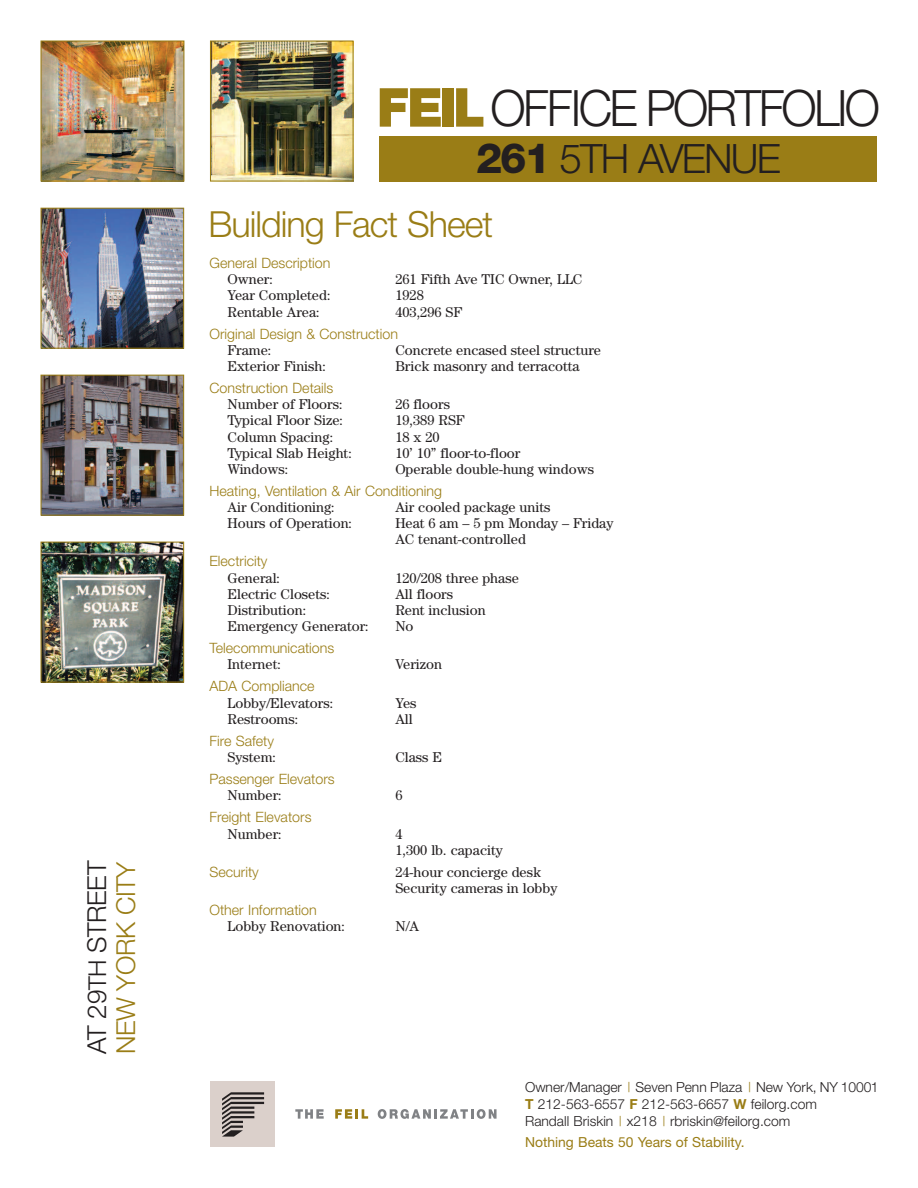
<style>
.page{position:relative;width:918px;height:1188px;background:#fff}
.page>*{position:absolute;margin:0;border:0;box-sizing:border-box;transform-origin:0 0}
.t1{font:300 50.25px "Helvetica Neue";letter-spacing:-.055em;color:#231f20;scale:.95 1}
.t2{font:300 40.5px "Helvetica Neue";letter-spacing:-.045em;color:#231f20}
.t3{font:300 36px "Helvetica Neue";letter-spacing:-.03em;color:#9a7d16}
.t4{font:300 26.1px/29.1px "Helvetica Neue";letter-spacing:-.015em;color:#9a7d16}
.t5{font:14.25px/16.2px "Century";color:#231f20}
.t6{font:300 14.25px "Helvetica Neue";color:#9a7d16}
.t7{font:300 13.8px/17.1px "Helvetica Neue";color:#231f20}
.t8{font:13.8px "Helvetica Neue";color:#9a7d16}
.s1{color:#231f20}
.s2{font-size:24.6px;color:#231f20}
.s3{font-weight:900;font-size:53.85px;color:#9a7d16}
.s4{font-weight:800;font-size:41.85px}
.s5{color:#9a7d16}
.s6{font-weight:700;color:#9a7d16}
</style>
<div class="page">
<img style="left:43px;top:210px;width:139px;height:137px">
<div style="left:41px;top:208px;width:143px;height:141px;border:1px solid #9a7d16"></div>
<img style="left:43px;top:42px;width:139px;height:138px">
<div style="left:41px;top:40px;width:143px;height:142px;border:1px solid #9a7d16"></div>
<img style="left:43px;top:377px;width:139px;height:137px">
<div style="left:41px;top:375px;width:143px;height:141px;border:1px solid #9a7d16"></div>
<img style="left:43px;top:544px;width:139px;height:137px">
<div style="left:41px;top:542px;width:143px;height:141px;border:1px solid #9a7d16"></div>
<img style="left:212px;top:42px;width:140px;height:138px">
<div style="left:210px;top:40px;width:144px;height:142px;border:1px solid #9a7d16"></div>
<div style="left:210px;top:1081px;width:65px;height:66px;background:#dbd0cb"></div>
<svg style="left:222px;top:1092px;width:42px;height:45px"></svg>
<svg style="left:295px;top:1109px;width:29px;height:10px"></svg>
<svg style="left:335px;top:1109px;width:33px;height:10px"></svg>
<svg style="left:378px;top:1109px;width:119px;height:10px"></svg>
<div style="left:380px;top:136px;width:498px;height:46px;background:#9a7d16"></div>
<h3 class="t4" style="left:85px;top:1054px;width:195px;rotate:-90deg"><span class="s1">AT 29</span><span class="s2">TH</span> <span class="s1">STREET<br></span>NEW YORK CITY</h3>
<h1 class="t1" style="left:377px;top:91px;width:531px"><span class="s3">FEIL</span> OFFICE PORTFOLIO</h1>
<h2 class="t2" style="left:476px;top:144px;width:306px"><span class="s4">261</span> 5TH AVENUE</h2>
<h3 class="t3" style="left:208px;top:212px;width:286px">Building Fact Sheet</h3>
<p class="t6" style="left:210px;top:258px;width:123px">General Description</p>
<p class="t5" style="left:228px;top:273px;width:47px">Owner:</p>
<p class="t5" style="left:395px;top:273px;width:189px">261 Fifth Ave TIC Owner, LLC</p>
<p class="t5" style="left:228px;top:289px;width:105px">Year Completed:</p>
<p class="t5" style="left:395px;top:289px;width:30px">1928</p>
<p class="t5" style="left:228px;top:305px;width:94px">Rentable Area:</p>
<p class="t5" style="left:395px;top:305px;width:68px">403,296 SF</p>
<p class="t6" style="left:210px;top:329px;width:190px">Original Design &amp; Construction</p>
<p class="t5" style="left:228px;top:343px;width:45px">Frame:</p>
<p class="t5" style="left:395px;top:343px;width:207px">Concrete encased steel structure</p>
<p class="t5" style="left:228px;top:359px;width:100px">Exterior Finish:</p>
<p class="t5" style="left:395px;top:359px;width:186px">Brick masonry and terracotta</p>
<p class="t6" style="left:210px;top:383px;width:125px">Construction Details</p>
<p class="t5" style="left:228px;top:398px;width:117px">Number of Floors:</p>
<p class="t5" style="left:395px;top:398px;width:56px">26 floors</p>
<p class="t5" style="left:228px;top:414px;width:117px">Typical Floor Size:</p>
<p class="t5" style="left:395px;top:414px;width:71px">19,389 RSF</p>
<p class="t5" style="left:228px;top:430px;width:107px">Column Spacing:</p>
<p class="t5" style="left:395px;top:430px;width:46px">18 x 20</p>
<p class="t5" style="left:228px;top:446px;width:126px">Typical Slab Height:</p>
<p class="t5" style="left:395px;top:446px;width:127px">10’ 10” floor-to-floor</p>
<p class="t5" style="left:228px;top:462px;width:62px">Windows:</p>
<p class="t5" style="left:395px;top:462px;width:200px">Operable double-hung windows</p>
<p class="t6" style="left:210px;top:486px;width:234px">Heating, Ventilation &amp; Air Conditioning</p>
<p class="t5" style="left:228px;top:500px;width:109px">Air Conditioning:</p>
<p class="t5" style="left:395px;top:500px;width:157px">Air cooled package units</p>
<p class="t5" style="left:228px;top:516px;width:126px">Hours of Operation:</p>
<p class="t5" style="left:395px;top:516px;width:220px">Heat 6 am – 5 pm Monday – Friday<br>AC tenant-controlled</p>
<p class="t6" style="left:210px;top:556px;width:60px">Electricity</p>
<p class="t5" style="left:228px;top:571px;width:54px">General:</p>
<p class="t5" style="left:395px;top:571px;width:125px">120/208 three phase</p>
<p class="t5" style="left:228px;top:587px;width:104px">Electric Closets:</p>
<p class="t5" style="left:395px;top:587px;width:59px">All floors</p>
<p class="t5" style="left:228px;top:603px;width:80px">Distribution:</p>
<p class="t5" style="left:395px;top:603px;width:92px">Rent inclusion</p>
<p class="t5" style="left:228px;top:619px;width:143px">Emergency Generator:</p>
<p class="t5" style="left:395px;top:619px;width:20px">No</p>
<p class="t6" style="left:210px;top:643px;width:126px">Telecommunications</p>
<p class="t5" style="left:228px;top:658px;width:55px">Internet:</p>
<p class="t5" style="left:395px;top:658px;width:48px">Verizon</p>
<p class="t6" style="left:210px;top:681px;width:107px">ADA Compliance</p>
<p class="t5" style="left:228px;top:696px;width:107px">Lobby/Elevators:</p>
<p class="t5" style="left:395px;top:696px;width:23px">Yes</p>
<p class="t5" style="left:228px;top:712px;width:72px">Restrooms:</p>
<p class="t5" style="left:395px;top:712px;width:19px">All</p>
<p class="t6" style="left:210px;top:736px;width:66px">Fire Safety</p>
<p class="t5" style="left:228px;top:750px;width:50px">System:</p>
<p class="t5" style="left:395px;top:750px;width:48px">Class E</p>
<p class="t6" style="left:210px;top:774px;width:127px">Passenger Elevators</p>
<p class="t5" style="left:228px;top:789px;width:56px">Number:</p>
<p class="t5" style="left:395px;top:789px;width:9px">6</p>
<p class="t6" style="left:210px;top:812px;width:104px">Freight Elevators</p>
<p class="t5" style="left:228px;top:827px;width:56px">Number:</p>
<p class="t5" style="left:395px;top:827px;width:109px">4<br>1,300 lb. capacity</p>
<p class="t6" style="left:210px;top:867px;width:51px">Security</p>
<p class="t5" style="left:395px;top:865px;width:164px">24-hour concierge desk<br>Security cameras in lobby</p>
<p class="t6" style="left:210px;top:905px;width:109px">Other Information</p>
<p class="t5" style="left:228px;top:920px;width:119px">Lobby Renovation:</p>
<p class="t5" style="left:395px;top:920px;width:25px">N/A</p>
<p class="t7" style="left:525px;top:1080px;width:355px">Owner/Manager <span class="s5">|</span> Seven Penn Plaza <span class="s5">|</span> New York, NY 10001<br><span class="s6">T</span> 212-563-6557 <span class="s6">F</span> 212-563-6657 <span class="s6">W</span> feilorg.com<br>Randall Briskin <span class="s5">|</span> x218 <span class="s5">|</span> rbriskin@feilorg.com</p>
<p class="t8" style="left:525px;top:1137px;width:221px">Nothing Beats 50 Years of Stability.</p>
</div>
